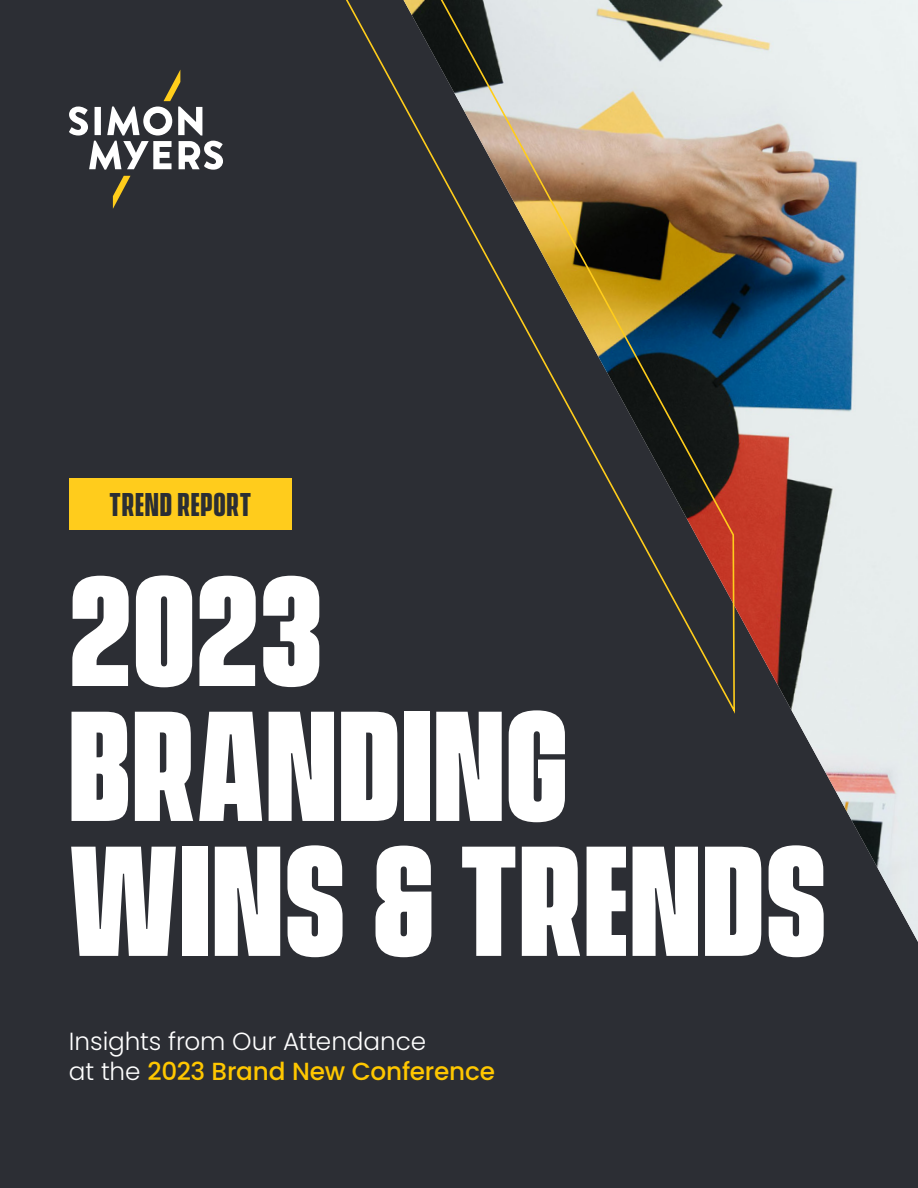
<style>
.page{position:relative;width:918px;height:1188px;background:#2c2e34}
.page>*{position:absolute;margin:0;border:0;box-sizing:border-box;transform-origin:0 0}
.t1{font:800 142.5px/135px "Vanguard CF";letter-spacing:.01em;color:#fff}
.t2{font:700 30px "Vanguard CF";letter-spacing:.025em;color:#2b2e34}
.t3{font:300 24.75px/29.7px "Poppins";letter-spacing:-.005em;color:#fff}
.s1{font-weight:500;color:#ffc700}
</style>
<div class="page">
<img style="left:736px;top:0;width:182px;height:942px">
<svg style="left:69px;top:70px;width:154px;height:139px"></svg>
<svg style="left:346px;top:0;width:390px;height:714px"></svg>
<div style="left:69px;top:478px;width:223px;height:52px;background:#ffcc1c"></div>
<p class="t2" style="left:110px;top:486px;width:143px">TREND REPORT</p>
<h1 class="t1" style="left:69px;top:566px;width:760px">2023<br>BRANDING<br>WINS &amp; TRENDS</h1>
<p class="t3" style="left:69px;top:1027px;width:428px">Insights from Our Attendance<br>at the <span class="s1">2023 Brand New Conference</span></p>
</div>
